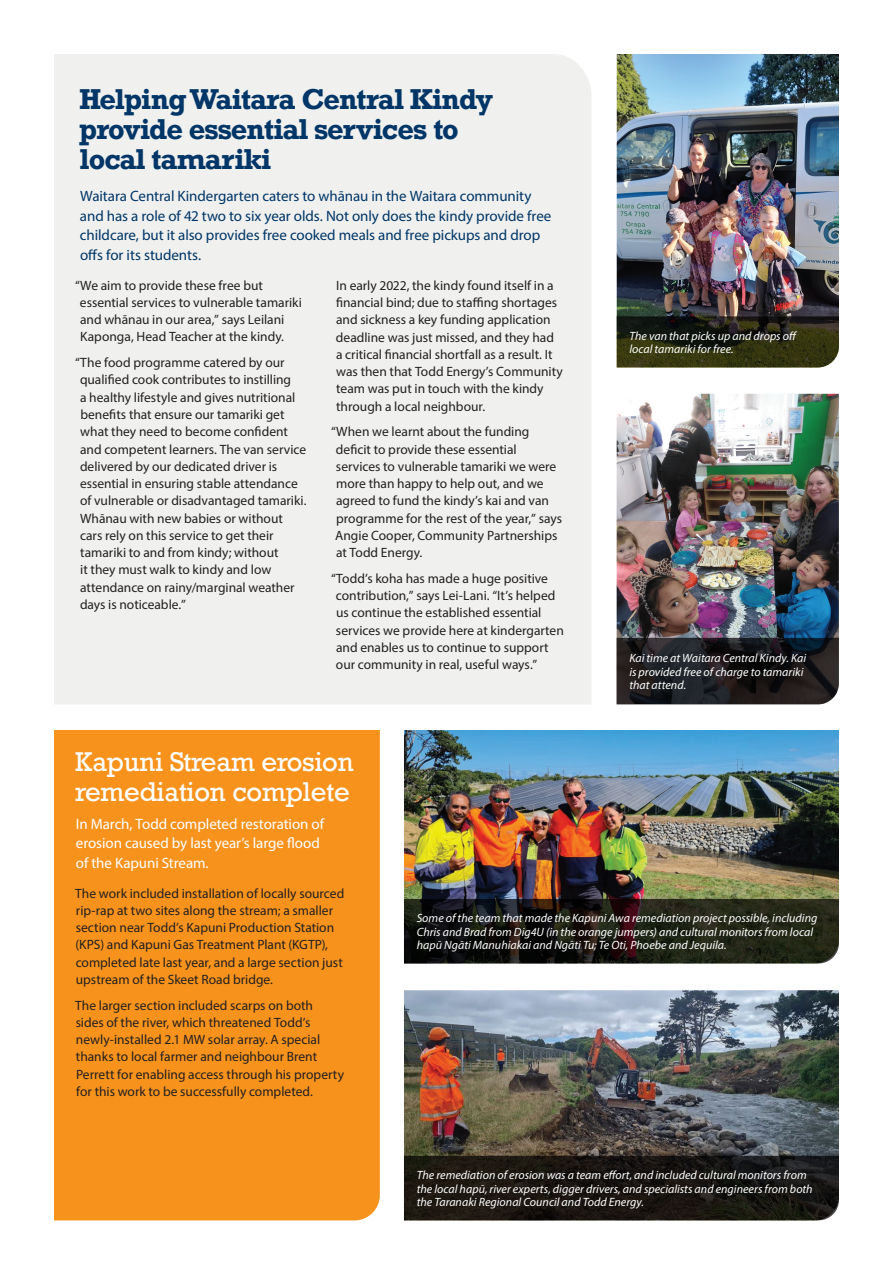
<style>
.page{position:relative;width:893px;height:1263px;background:#fff}
.page>*{position:absolute;margin:0;border:0;box-sizing:border-box;transform-origin:0 0}
.t1{font:700 27px/30px "Rockwell Nova";letter-spacing:-.03em;color:#003667}
.t2{font:25.5px/30px "Rockwell";letter-spacing:-.01em;color:#fff}
.t3{font:15px/19.5px "Myriad Pro";letter-spacing:-.005em;color:#003667}
.t4{font:15px/19.5px "Myriad Pro";letter-spacing:-.005em;color:#fff}
.t5{font:13.5px/17.2px "Myriad Pro";color:#231f20}
.t6{font:italic 12px/13.5px "Myriad Pro";letter-spacing:.005em;color:#fff}
</style>
<div class="page">
<div style="left:54px;top:730px;width:326px;height:490px;background:#f7931d"></div>
<img style="left:404px;top:990px;width:435px;height:166px">
<div style="left:54px;top:54px;width:537px;height:650px;background:#f0f0ef"></div>
<img style="left:617px;top:394px;width:222px;height:244px">
<img style="left:617px;top:54px;width:222px;height:262px">
<svg style="left:617px;top:316px;width:222px;height:51px;background:#292a13"></svg>
<img style="left:404px;top:730px;width:435px;height:169px">
<svg style="left:617px;top:638px;width:222px;height:66px;background:#1d1c1f"></svg>
<svg style="left:404px;top:899px;width:435px;height:64px;background:#1c1b13"></svg>
<svg style="left:404px;top:1156px;width:435px;height:64px;background:#1a1712"></svg>
<h1 class="t1" style="left:79px;top:84px;width:416px">Helping Waitara Central Kindy provide essential services to local tamariki</h1>
<p class="t3" style="left:80px;top:186px;width:473px">Waitara Central Kindergarten caters to whānau in the Waitara community and has a role of 42 two to six year olds. Not only does the kindy provide free childcare, but it also provides free cooked meals and free pickups and drop offs for its students.</p>
<p class="t5" style="left:80px;top:276px;width:223px;text-indent:-5px">“We aim to provide these free but essential services to vulnerable tamariki and whānau in our area,” says Leilani Kaponga, Head Teacher at the kindy.</p>
<p class="t5" style="left:80px;top:354px;width:228px;text-indent:-5px">“The food programme catered by our qualified cook contributes to instilling<br>a healthy lifestyle and gives nutritional benefits that ensure our tamariki get what they need to become confident and competent learners. The van service delivered by our dedicated driver is essential in ensuring stable attendance of vulnerable or disadvantaged tamariki.<br>Whānau with new babies or without cars rely on this service to get their tamariki to and from kindy; without<br>it they must walk to kindy and low attendance on rainy/marginal weather days is noticeable.”</p>
<p class="t5" style="left:336px;top:276px;width:228px">In early 2022, the kindy found itself in a financial bind; due to staffing shortages and sickness a key funding application deadline was just missed, and they had a critical financial shortfall as a result. It was then that Todd Energy’s Community team was put in touch with the kindy through a local neighbour.</p>
<p class="t5" style="left:335px;top:423px;width:228px;text-indent:-4px">“When we learnt about the funding deficit to provide these essential services to vulnerable tamariki we were more than happy to help out, and we agreed to fund the kindy’s kai and van programme for the rest of the year,” says Angie Cooper, Community Partnerships at Todd Energy.</p>
<p class="t5" style="left:336px;top:569px;width:229px;text-indent:-5px">“Todd’s koha has made a huge positive contribution,” says Lei-Lani. “It’s helped us continue the established essential services we provide here at kindergarten and enables us to continue to support our community in real, useful ways.”</p>
<p class="t6" style="left:629px;top:329px;width:169px">The van that picks up and drops off local tamariki for free.</p>
<p class="t6" style="left:629px;top:651px;width:178px">Kai time at Waitara Central Kindy. Kai is provided free of charge to tamariki that attend.</p>
<h2 class="t2" style="left:75px;top:747px;width:280px">Kapuni Stream erosion remediation complete</h2>
<p class="t4" style="left:76px;top:813px;width:250px">In March, Todd completed restoration of erosion caused by last year’s large flood of the Kapuni Stream.</p>
<p class="t5" style="left:75px;top:884px;width:271px">The work included installation of locally sourced rip-rap at two sites along the stream; a smaller section near Todd’s Kapuni Production Station (KPS) and Kapuni Gas Treatment Plant (KGTP), completed late last year, and a large section just upstream of the Skeet Road bridge.</p>
<p class="t5" style="left:75px;top:996px;width:270px">The larger section included scarps on both sides of the river, which threatened Todd’s newly-installed 2.1 MW solar array. A special thanks to local farmer and neighbour Brent Perrett for enabling access through his property for this work to be successfully completed.</p>
<p class="t6" style="left:417px;top:911px;width:402px">Some of the team that made the Kapuni Awa remediation project possible, including<br>Chris and Brad from Dig4U (in the orange jumpers) and cultural monitors from local hapū Ngāti Manuhiakai and Ngāti Tu; Te Oti, Phoebe and Jequila.</p>
<p class="t6" style="left:417px;top:1168px;width:397px">The remediation of erosion was a team effort, and included cultural monitors from the local hapū, river experts, digger drivers, and specialists and engineers from both the Taranaki Regional Council and Todd Energy.</p>
</div>
